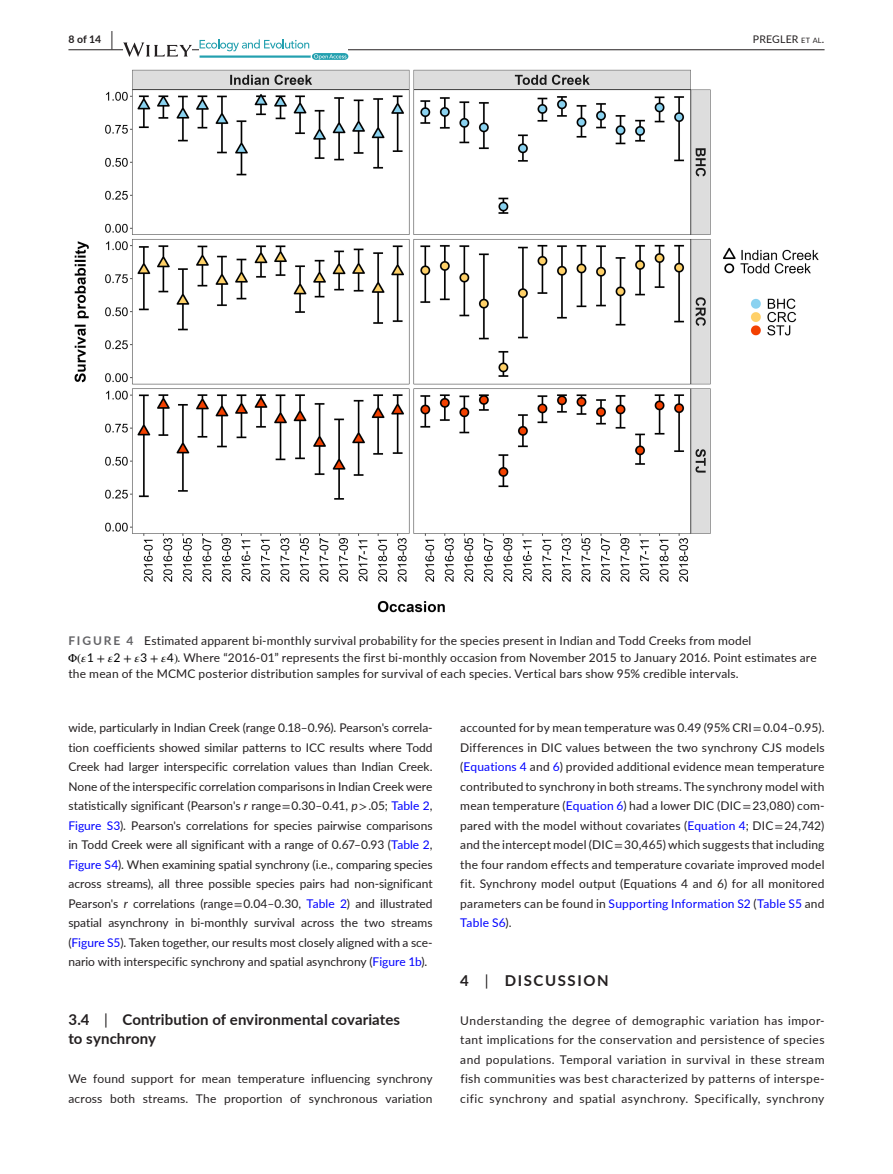
<style>
.page{position:relative;width:893px;height:1174px;background:#fff}
.page>*{position:absolute;margin:0;border:0;box-sizing:border-box;transform-origin:0 0}
.t1{font:700 15px/19.5px "Lato";letter-spacing:.01em;color:#231f20}
.t2{font:700 15px "Lato";letter-spacing:.11em;color:#231f20}
.t3{font:12px/19.5px "Lato";letter-spacing:.015em;color:#231f20;text-align:justify}
.t4{font:10.5px "Lato";letter-spacing:.015em;color:#231f20}
.t5{font:700 10.5px "Lato";color:#231f20}
.s1{font-size:19.5px}
.s2{font-size:7.35px}
.s3{font-weight:700;color:#636366}
.s4{font-family:"STIX Math";color:#000}
.s5{font-family:"STIX Math";font-style:italic;color:#000}
.s6{color:#000}
.s7{font-style:italic}
.s8{font-family:"STIX"}
.s9{color:#00f}
.s10{font-weight:400}
</style>
<div class="page">
<hr style="left:68px;top:49px;width:756px;height:1px;background:#231f20">
<svg style="left:123px;top:42px;width:69px;height:15px"></svg>
<svg style="left:200px;top:39px;width:148px;height:21px"></svg>
<img style="left:74px;top:69px;width:745px;height:544px">
<p class="t5" style="left:68px;top:31px;width:46px">8 of 14 <span class="s1">|</span></p>
<p class="t4" style="left:753px;top:31px;width:73px">PREGLER <span class="s2">et al</span>.</p>
<p class="t3" style="left:68px;top:632px;width:750px;line-height:16.5px;text-align:left"><span class="s3">FIGURE 4</span> Estimated apparent bi-monthly survival probability for the species present in Indian and Todd Creeks from model<br><span class="s4">Φ(</span><span class="s5">𝜀</span><span class="s6">1</span> <span class="s4">+</span> <span class="s5">𝜀</span><span class="s6">2</span> <span class="s4">+</span> <span class="s5">𝜀</span><span class="s6">3</span> <span class="s4">+</span> <span class="s5">𝜀</span><span class="s6">4</span><span class="s4">)</span>. Where “2016-01” represents the first bi-monthly occasion from November 2015 to January 2016. Point estimates are the mean of the MCMC posterior distribution samples for survival of each species. Vertical bars show 95% credible intervals.</p>
<p class="t3" style="left:68px;top:717px;width:366px">wide, particularly in Indian Creek (range 0.18–0.96). Pearson's correla&shy;tion coefficients showed similar patterns to ICC results where Todd Creek had larger interspecific correlation values than Indian Creek.<br>None of the interspecific correlation comparisons in Indian Creek were statistically significant (Pearson's <span class="s7">r</span> range <span class="s8">=</span> 0.30–0.41, <span class="s7">p</span><span class="s8">&gt;</span> .05; <span class="s9">Table 2</span>, <span class="s9">Figure S3</span>). Pearson's correlations for species pairwise comparisons in Todd Creek were all significant with a range of 0.67–0.93 (<span class="s9">Table 2</span>, <span class="s9">Figure S4</span>). When examining spatial synchrony (i.e., comparing species across streams), all three possible species pairs had non-significant Pearson's <span class="s7">r</span> correlations (range <span class="s8">=</span> 0.04–0.30, <span class="s9">Table 2</span>) and illustrated spatial asynchrony in bi-monthly survival across the two streams (<span class="s9">Figure S5</span>). Taken together, our results most closely aligned with a sce&shy;nario with interspecific synchrony and spatial asynchrony (<span class="s9">Figure 1b</span>).</p>
<p class="t1" style="left:68px;top:1009px;width:333px">3.4 <span class="s10">|</span> Contribution of environmental covariates to synchrony</p>
<p class="t3" style="left:68px;top:1068px;width:366px">We found support for mean temperature influencing synchrony across both streams. The proportion of synchronous variation</p>
<p class="t3" style="left:460px;top:717px;width:366px">accounted for by mean temperature was 0.49 (95% CRI <span class="s8">=</span> 0.04–0.95).<br>Differences in DIC values between the two synchrony CJS models (<span class="s9">Equations 4</span> and <span class="s9">6</span>) provided additional evidence mean temperature contributed to synchrony in both streams. The synchrony model with mean temperature (<span class="s9">Equation 6</span>) had a lower DIC (DIC <span class="s8">=</span> 23,080) com&shy;pared with the model without covariates (<span class="s9">Equation 4</span>; DIC <span class="s8">=</span> 24,742) and the intercept model (DIC <span class="s8">=</span> 30,465) which suggests that including the four random effects and temperature covariate improved model fit. Synchrony model output (Equations 4 and 6) for all monitored parameters can be found in <span class="s9">Supporting Information S2</span> (<span class="s9">Table S5</span> and <span class="s9">Table S6</span>).</p>
<p class="t2" style="left:460px;top:969px;width:150px">4 <span class="s10">|</span> DISCUSSION</p>
<p class="t3" style="left:460px;top:1010px;width:366px">Understanding the degree of demographic variation has impor&shy;tant implications for the conservation and persistence of species and populations. Temporal variation in survival in these stream fish communities was best characterized by patterns of interspe&shy;cific synchrony and spatial asynchrony. Specifically, synchrony</p>
</div>
